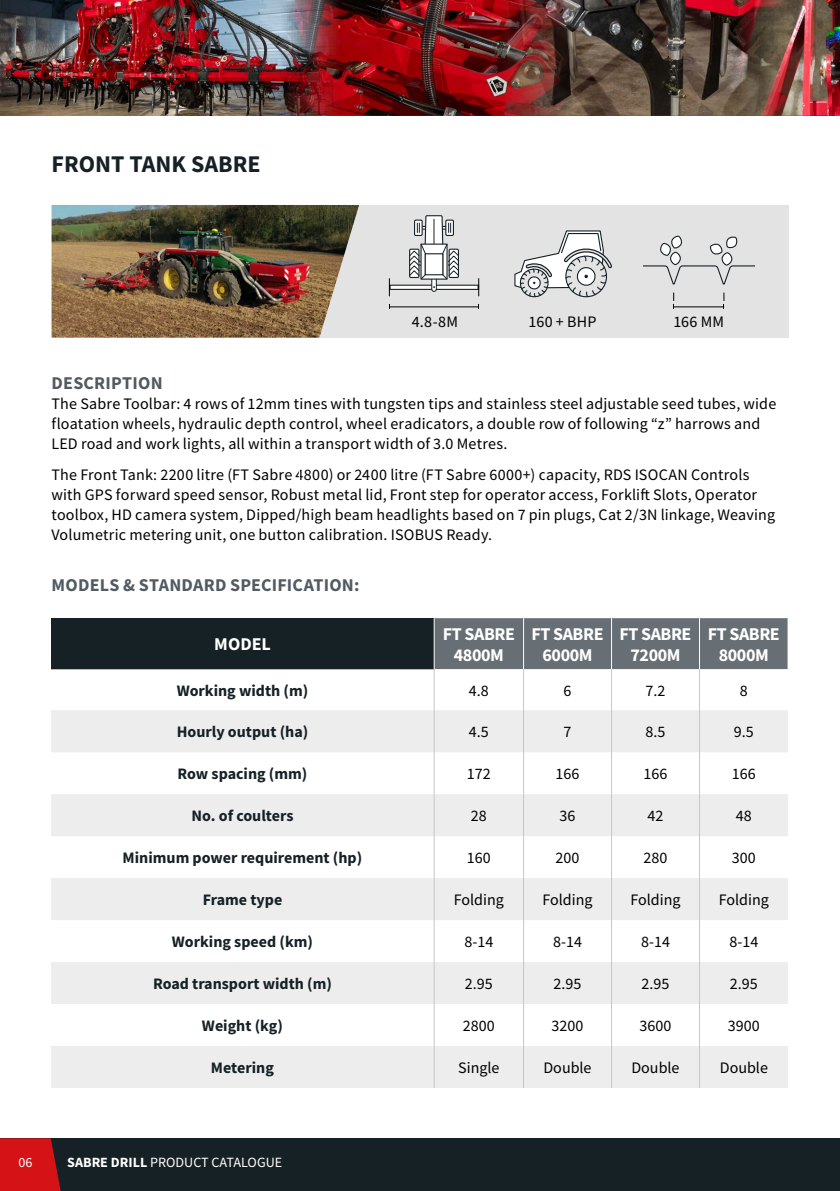
<style>
.page{position:relative;width:840px;height:1191px;background:#fff}
.page>*{position:absolute;margin:0;border:0;box-sizing:border-box;transform-origin:0 0}
.t1{font:700 24px "Source Sans Pro";color:#162125}
.t2{font:700 18px/21.6px "Source Sans Pro";letter-spacing:-.025em;color:#fff;text-align:center}
.t3{font:700 18px "Source Sans Pro";letter-spacing:.01em;color:#525b61}
.t4{font:16px/20px "Source Sans Pro";letter-spacing:.01em;color:#000}
.t5{font:700 16px "Source Sans Pro";color:#162125}
.t6{font:14px "Source Sans Pro";color:#fff}
.s1{font-weight:700}
</style>
<div class="page">
<div style="left:0;top:1138px;width:839px;height:53px;background:#162125"></div>
<svg style="left:0;top:1138px;width:61px;height:53px;background:#c31418"></svg>
<img style="left:0;top:0;width:268px;height:116px">
<img style="left:268px;top:0;width:224px;height:116px">
<img style="left:492px;top:0;width:219px;height:116px">
<img style="left:711px;top:0;width:128px;height:116px">
<div style="left:52px;top:205px;width:737px;height:132px;background:#e3e3e3"></div>
<img style="left:51px;top:205px;width:308px;height:133px">
<svg style="left:643px;top:265px;width:110px;height:44px"></svg>
<svg style="left:721px;top:253px;width:10px;height:12px"></svg>
<div style="left:720px;top:252px;width:12px;height:14px;border:1px solid #162125;border-radius:50%"></div>
<svg style="left:709px;top:236px;width:29px;height:20px"></svg>
<svg style="left:670px;top:252px;width:10px;height:13px"></svg>
<div style="left:669px;top:252px;width:11px;height:13px;border:1px solid #162125;border-radius:50%"></div>
<svg style="left:660px;top:235px;width:22px;height:22px"></svg>
<svg style="left:514px;top:230px;width:98px;height:68px"></svg>
<svg style="left:390px;top:285px;width:88px;height:5px"></svg>
<hr style="left:390px;top:286px;width:87px;height:3px;background:#fff">
<svg style="left:408px;top:215px;width:51px;height:93px"></svg>
<hr style="left:389px;top:306px;width:89px;height:1px;background:#000">
<svg style="left:478px;top:279px;width:1px;height:17px"></svg>
<svg style="left:389px;top:279px;width:1px;height:17px"></svg>
<div style="left:51px;top:618px;width:383px;height:51px;background:#162125"></div>
<div style="left:434px;top:618px;width:353px;height:51px;background:#676f75"></div>
<svg style="left:51px;top:710px;width:736px;height:378px;fill:#ededed"></svg>
<hr style="left:433px;top:618px;width:1px;height:51px;background:#fff">
<hr style="left:523px;top:618px;width:1px;height:51px;background:#fff">
<hr style="left:611px;top:618px;width:1px;height:51px;background:#fff">
<hr style="left:698px;top:618px;width:1px;height:51px;background:#fff">
<hr style="left:433px;top:669px;width:1px;height:41px;background:#c6c6c6">
<hr style="left:523px;top:669px;width:1px;height:41px;background:#c6c6c6">
<hr style="left:611px;top:669px;width:1px;height:41px;background:#c6c6c6">
<hr style="left:698px;top:669px;width:1px;height:41px;background:#c6c6c6">
<hr style="left:433px;top:710px;width:1px;height:42px;background:#c6c6c6">
<hr style="left:523px;top:710px;width:1px;height:42px;background:#c6c6c6">
<hr style="left:611px;top:710px;width:1px;height:42px;background:#c6c6c6">
<hr style="left:698px;top:710px;width:1px;height:42px;background:#c6c6c6">
<hr style="left:433px;top:752px;width:1px;height:42px;background:#c6c6c6">
<hr style="left:523px;top:752px;width:1px;height:42px;background:#c6c6c6">
<hr style="left:611px;top:752px;width:1px;height:42px;background:#c6c6c6">
<hr style="left:698px;top:752px;width:1px;height:42px;background:#c6c6c6">
<hr style="left:433px;top:794px;width:1px;height:42px;background:#c6c6c6">
<hr style="left:523px;top:794px;width:1px;height:42px;background:#c6c6c6">
<hr style="left:611px;top:794px;width:1px;height:42px;background:#c6c6c6">
<hr style="left:698px;top:794px;width:1px;height:42px;background:#c6c6c6">
<hr style="left:433px;top:836px;width:1px;height:42px;background:#c6c6c6">
<hr style="left:523px;top:836px;width:1px;height:42px;background:#c6c6c6">
<hr style="left:611px;top:836px;width:1px;height:42px;background:#c6c6c6">
<hr style="left:698px;top:836px;width:1px;height:42px;background:#c6c6c6">
<hr style="left:433px;top:878px;width:1px;height:42px;background:#c6c6c6">
<hr style="left:523px;top:878px;width:1px;height:42px;background:#c6c6c6">
<hr style="left:611px;top:878px;width:1px;height:42px;background:#c6c6c6">
<hr style="left:698px;top:878px;width:1px;height:42px;background:#c6c6c6">
<hr style="left:433px;top:920px;width:1px;height:42px;background:#c6c6c6">
<hr style="left:523px;top:920px;width:1px;height:42px;background:#c6c6c6">
<hr style="left:611px;top:920px;width:1px;height:42px;background:#c6c6c6">
<hr style="left:698px;top:920px;width:1px;height:42px;background:#c6c6c6">
<hr style="left:433px;top:962px;width:1px;height:42px;background:#c6c6c6">
<hr style="left:523px;top:962px;width:1px;height:42px;background:#c6c6c6">
<hr style="left:611px;top:962px;width:1px;height:42px;background:#c6c6c6">
<hr style="left:698px;top:962px;width:1px;height:42px;background:#c6c6c6">
<hr style="left:433px;top:1004px;width:1px;height:42px;background:#c6c6c6">
<hr style="left:523px;top:1004px;width:1px;height:42px;background:#c6c6c6">
<hr style="left:611px;top:1004px;width:1px;height:42px;background:#c6c6c6">
<hr style="left:698px;top:1004px;width:1px;height:42px;background:#c6c6c6">
<hr style="left:433px;top:1046px;width:1px;height:42px;background:#c6c6c6">
<hr style="left:523px;top:1046px;width:1px;height:42px;background:#c6c6c6">
<hr style="left:611px;top:1046px;width:1px;height:42px;background:#c6c6c6">
<hr style="left:698px;top:1046px;width:1px;height:42px;background:#c6c6c6">
<img style="left:839px;top:0;width:1px;height:116px">
<h1 class="t1" style="left:51px;top:147px;width:210px">FRONT TANK SABRE</h1>
<p class="t4" style="left:411px;top:311px;width:48px">4.8-8M</p>
<p class="t4" style="left:528px;top:311px;width:69px">160 + BHP</p>
<p class="t4" style="left:673px;top:311px;width:52px">166 MM</p>
<p class="t3" style="left:51px;top:370px;width:113px">DESCRIPTION</p>
<p class="t4" style="left:51px;top:393px;width:725px">The Sabre Toolbar: 4 rows of 12mm tines with tungsten tips and stainless steel adjustable seed tubes, wide floatation wheels, hydraulic depth control, wheel eradicators, a double row of following “z” harrows and<br>LED road and work lights, all within a transport width of 3.0 Metres.</p>
<p class="t4" style="left:51px;top:464px;width:724px">The Front Tank: 2200 litre (FT Sabre 4800) or 2400 litre (FT Sabre 6000+) capacity, RDS ISOCAN Controls with GPS forward speed sensor, Robust metal lid, Front step for operator access, Forklift Slots, Operator toolbox, HD camera system, Dipped/high beam headlights based on 7 pin plugs, Cat 2/3N linkage, Weaving Volumetric metering unit, one button calibration. ISOBUS Ready.</p>
<p class="t3" style="left:51px;top:573px;width:309px">MODELS &amp; STANDARD SPECIFICATION:</p>
<p class="t2" style="left:214px;top:633px;width:58px">MODEL</p>
<p class="t2" style="left:442px;top:622px;width:73px">FT SABRE<br>4800M</p>
<p class="t2" style="left:531px;top:622px;width:73px">FT SABRE<br>6000M</p>
<p class="t2" style="left:619px;top:622px;width:73px">FT SABRE<br>7200M</p>
<p class="t2" style="left:707px;top:622px;width:73px">FT SABRE<br>8000M</p>
<p class="t5" style="left:176px;top:679px;width:133px">Working width (m)</p>
<p class="t4" style="left:468px;top:680px;width:21px">4.8</p>
<p class="t4" style="left:563px;top:680px;width:9px">6</p>
<p class="t4" style="left:645px;top:680px;width:21px">7.2</p>
<p class="t4" style="left:739px;top:680px;width:9px">8</p>
<p class="t5" style="left:176px;top:721px;width:133px">Hourly output (ha)</p>
<p class="t4" style="left:468px;top:722px;width:21px">4.5</p>
<p class="t4" style="left:563px;top:722px;width:9px">7</p>
<p class="t4" style="left:645px;top:722px;width:21px">8.5</p>
<p class="t4" style="left:733px;top:722px;width:21px">9.5</p>
<p class="t5" style="left:177px;top:763px;width:131px">Row spacing (mm)</p>
<p class="t4" style="left:466px;top:764px;width:25px">172</p>
<p class="t4" style="left:555px;top:764px;width:25px">166</p>
<p class="t4" style="left:643px;top:764px;width:25px">166</p>
<p class="t4" style="left:731px;top:764px;width:25px">166</p>
<p class="t5" style="left:191px;top:805px;width:103px">No. of coulters</p>
<p class="t4" style="left:470px;top:805px;width:17px">28</p>
<p class="t4" style="left:559px;top:805px;width:17px">36</p>
<p class="t4" style="left:647px;top:805px;width:17px">42</p>
<p class="t4" style="left:735px;top:805px;width:17px">48</p>
<p class="t5" style="left:123px;top:847px;width:241px">Minimum power requirement (hp)</p>
<p class="t4" style="left:466px;top:847px;width:25px">160</p>
<p class="t4" style="left:555px;top:847px;width:25px">200</p>
<p class="t4" style="left:643px;top:847px;width:25px">280</p>
<p class="t4" style="left:731px;top:847px;width:25px">300</p>
<p class="t5" style="left:202px;top:889px;width:81px">Frame type</p>
<p class="t4" style="left:453px;top:889px;width:52px">Folding</p>
<p class="t4" style="left:542px;top:889px;width:52px">Folding</p>
<p class="t4" style="left:630px;top:889px;width:52px">Folding</p>
<p class="t4" style="left:718px;top:889px;width:52px">Folding</p>
<p class="t5" style="left:172px;top:931px;width:143px">Working speed (km)</p>
<p class="t4" style="left:464px;top:931px;width:30px">8-14</p>
<p class="t4" style="left:553px;top:931px;width:30px">8-14</p>
<p class="t4" style="left:640px;top:931px;width:30px">8-14</p>
<p class="t4" style="left:729px;top:931px;width:30px">8-14</p>
<p class="t5" style="left:153px;top:973px;width:180px">Road transport width (m)</p>
<p class="t4" style="left:464px;top:973px;width:29px">2.95</p>
<p class="t4" style="left:553px;top:973px;width:29px">2.95</p>
<p class="t4" style="left:641px;top:973px;width:29px">2.95</p>
<p class="t4" style="left:729px;top:973px;width:29px">2.95</p>
<p class="t5" style="left:202px;top:1015px;width:82px">Weight (kg)</p>
<p class="t4" style="left:462px;top:1015px;width:33px">2800</p>
<p class="t4" style="left:551px;top:1015px;width:33px">3200</p>
<p class="t4" style="left:639px;top:1015px;width:33px">3600</p>
<p class="t4" style="left:727px;top:1015px;width:33px">3900</p>
<p class="t5" style="left:211px;top:1056px;width:64px">Metering</p>
<p class="t4" style="left:458px;top:1057px;width:43px">Single</p>
<p class="t4" style="left:543px;top:1057px;width:50px">Double</p>
<p class="t4" style="left:631px;top:1057px;width:50px">Double</p>
<p class="t4" style="left:719px;top:1057px;width:50px">Double</p>
<p class="t6" style="left:18px;top:1153px;width:16px">06</p>
<p class="t6" style="left:67px;top:1153px;width:216px"><span class="s1">SABRE DRILL</span> PRODUCT CATALOGUE</p>
</div>
